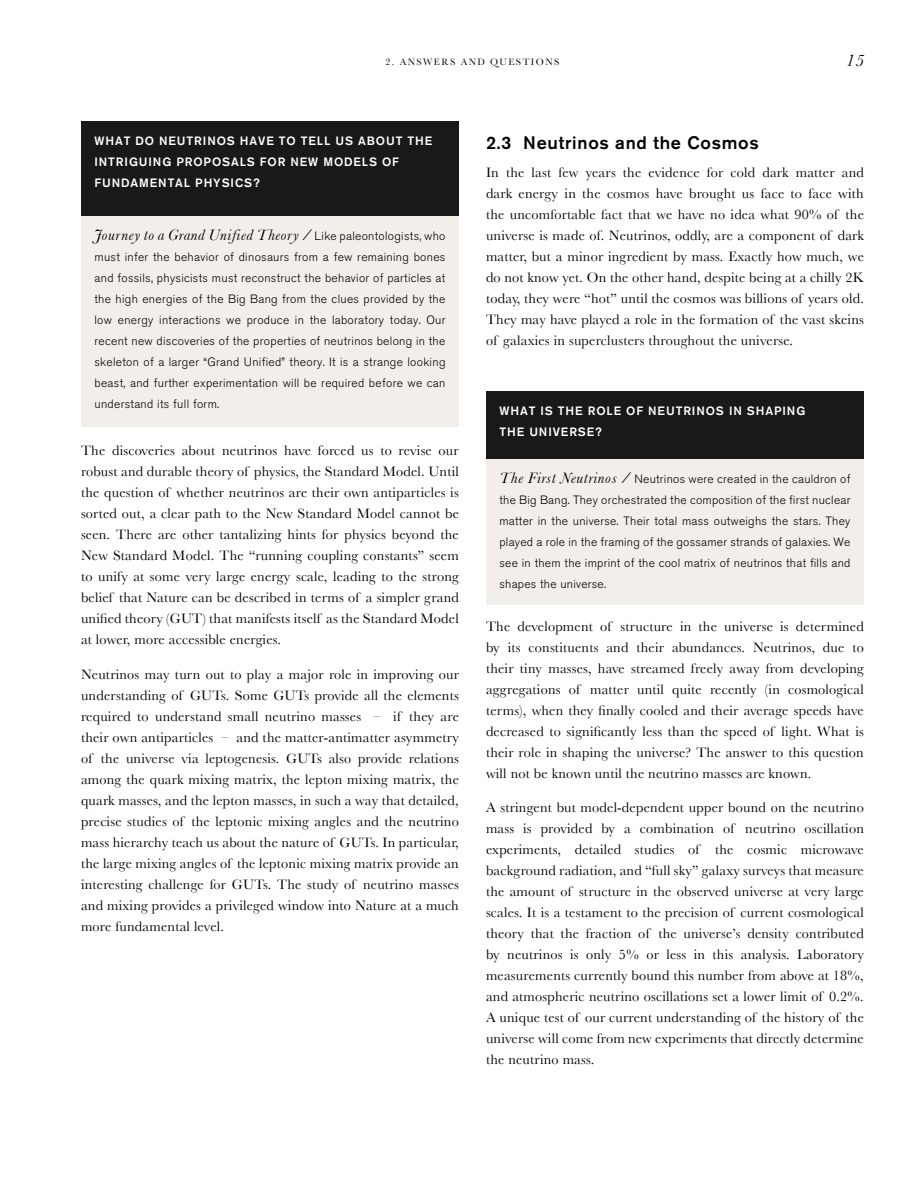
<style>
.page{position:relative;width:918px;height:1188px;background:#fff}
.page>*{position:absolute;margin:0;border:0;box-sizing:border-box;transform-origin:0 0}
.t1{font:500 18px "Akzidenz Grotesk BE";letter-spacing:.04em;color:#000}
.t2{font:italic 17.25px "Baskerville";color:#000}
.t3{font:italic 15.75px "Baskerville";letter-spacing:.04em;color:#000}
.t4{font:14.25px/21px "Baskerville";letter-spacing:.015em;color:#000;text-align:justify}
.t5{font:300 12px/21px "Akzidenz Grotesk BE";letter-spacing:.025em;color:#000;text-align:justify}
.t6{font:500 12px/21px "Akzidenz Grotesk BE";letter-spacing:.075em;color:#fff}
.t7{font:9.75px "Baskerville";letter-spacing:.15em;color:#000}
.s1{font-family:"Akzidenz Grotesk BE";font-weight:300;font-style:normal;font-size:12px}
.s2{font-family:"Baskerville";font-weight:400;font-style:italic;font-size:15.75px}
</style>
<div class="page">
<div style="left:81px;top:216px;width:378px;height:210px;background:#f2efeb"></div>
<div style="left:486px;top:459px;width:378px;height:145px;background:#f2efeb"></div>
<div style="left:81px;top:122px;width:378px;height:94px;background:#191919"></div>
<div style="left:486px;top:391px;width:378px;height:68px;background:#191919"></div>
<p class="t7" style="left:386px;top:56px;width:175px">2. ANSWERS AND QUESTIONS</p>
<p class="t2" style="left:846px;top:50px;width:19px">15</p>
<p class="t6" style="left:94px;top:130px;width:339px">WHAT DO NEUTRINOS HAVE TO TELL US ABOUT THE<br>INTRIGUING PROPOSALS FOR NEW MODELS OF<br>FUNDAMENTAL PHYSICS?</p>
<p class="t3" style="left:94px;top:226px;width:353px">Journey to a Grand Unified Theory / <span class="s1">Like paleontologists, who</span></p>
<p class="t5" style="left:94px;top:247px;width:353px">must infer the behavior of dinosaurs from a few remaining bones and fossils, physicists must reconstruct the behavior of particles at the high energies of the Big Bang from the clues provided by the low energy interactions we produce in the laboratory today. Our recent new discoveries of the properties of neutrinos belong in the skeleton of a larger “Grand Unified” theory. It is a strange looking beast, and further experimentation will be required before we can understand its full form.</p>
<p class="t4" style="left:81px;top:440px;width:379px">The discoveries about neutrinos have forced us to revise our robust and durable theory of physics, the Standard Model. Until the question of whether neutrinos are their own antiparticles is sorted out, a clear path to the New Standard Model cannot be seen. There are other tantalizing hints for physics beyond the New Standard Model. The “running coupling constants” seem to unify at some very large energy scale, leading to the strong belief that Nature can be described in terms of a simpler grand unified theory (GUT) that manifests itself as the Standard Model at lower, more accessible energies.</p>
<p class="t4" style="left:81px;top:663px;width:379px">Neutrinos may turn out to play a major role in improving our understanding of GUTs. Some GUTs provide all the elements required to understand small neutrino masses – if they are their own antiparticles – and the matter-antimatter asymmetry of the universe via leptogenesis. GUTs also provide relations among the quark mixing matrix, the lepton mixing matrix, the quark masses, and the lepton masses, in such a way that detailed, precise studies of the leptonic mixing angles and the neutrino mass hierarchy teach us about the nature of GUTs. In particular, the large mixing angles of the leptonic mixing matrix provide an interesting challenge for GUTs. The study of neutrino masses and mixing provides a privileged window into Nature at a much more fundamental level.</p>
<p class="t1" style="left:486px;top:132px;width:274px">2.3 Neutrinos and the Cosmos</p>
<p class="t4" style="left:486px;top:162px;width:379px">In the last few years the evidence for cold dark matter and dark energy in the cosmos have brought us face to face with the uncomfortable fact that we have no idea what 90% of the universe is made of. Neutrinos, oddly, are a component of dark matter, but a minor ingredient by mass. Exactly how much, we do not know yet. On the other hand, despite being at a chilly 2K today, they were “hot” until the cosmos was billions of years old.<br>They may have played a role in the formation of the vast skeins of galaxies in superclusters throughout the universe.</p>
<p class="t6" style="left:500px;top:400px;width:307px">WHAT IS THE ROLE OF NEUTRINOS IN SHAPING<br>THE UNIVERSE?</p>
<p class="t5" style="left:500px;top:469px;width:353px"><span class="s2">The First Neutrinos /</span> Neutrinos were created in the cauldron of the Big Bang. They orchestrated the composition of the first nuclear matter in the universe. Their total mass outweighs the stars. They played a role in the framing of the gossamer strands of galaxies. We see in them the imprint of the cool matrix of neutrinos that fills and shapes the universe.</p>
<p class="t4" style="left:486px;top:615px;width:379px">The development of structure in the universe is determined by its constituents and their abundances. Neutrinos, due to their tiny masses, have streamed freely away from developing aggregations of matter until quite recently (in cosmological terms), when they finally cooled and their average speeds have decreased to significantly less than the speed of light. What is their role in shaping the universe? The answer to this question will not be known until the neutrino masses are known.</p>
<p class="t4" style="left:486px;top:797px;width:379px">A stringent but model-dependent upper bound on the neutrino mass is provided by a combination of neutrino oscillation experiments, detailed studies of the cosmic microwave background radiation, and “full sky” galaxy surveys that measure the amount of structure in the observed universe at very large scales. It is a testament to the precision of current cosmological theory that the fraction of the universe’s density contributed by neutrinos is only 5% or less in this analysis. Laboratory measurements currently bound this number from above at 18%, and atmospheric neutrino oscillations set a lower limit of 0.2%.<br>A unique test of our current understanding of the history of the universe will come from new experiments that directly determine the neutrino mass.</p>
</div>
